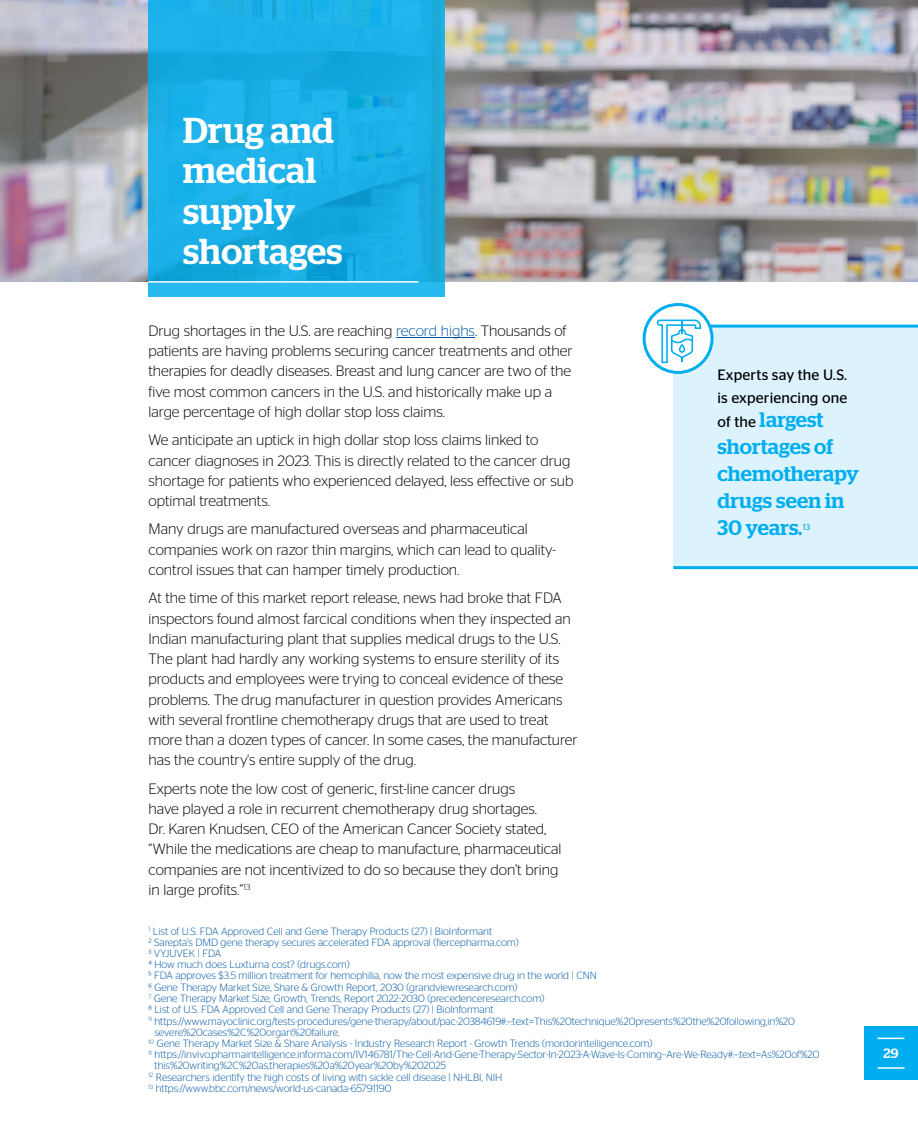
<style>
.page{position:relative;width:918px;height:1134px;background:#fff}
.page>*{position:absolute;margin:0;border:0;box-sizing:border-box;transform-origin:0 0}
.t1{font:500 36px/40.5px "Stag";letter-spacing:.01em;color:#fff}
.t2{font:500 21px/27px "Stag";letter-spacing:.01em;color:#00aeef}
.t3{font:300 15px/20.2px "Stag Sans";color:#000}
.t4{font:15px/22.5px "Stag Sans";letter-spacing:.01em;color:#000}
.t5{font:500 13.5px "Stag";color:#fff}
.t6{font:300 10.5px "Stag Sans";color:#0058a4}
.t7{font:8.7px "Stag Sans";color:#00aeef}
.s1{color:#0058a4}
.s2{font-family:"Stag Sans";font-weight:400;font-size:15px;color:#000}
</style>
<div class="page">
<div style="left:673px;top:326px;width:245px;height:242px;background:#dcf2fd"></div>
<hr style="left:673px;top:325px;width:245px;height:3px;background:#00aeef">
<hr style="left:673px;top:566px;width:245px;height:3px;background:#00aeef">
<svg style="left:644px;top:305px;width:68px;height:67px"></svg>
<div style="left:643px;top:303px;width:71px;height:71px;border:3px solid #00aeef;border-radius:50%"></div>
<img style="left:0;top:0;width:918px;height:281px">
<svg style="left:148px;top:0;width:298px;height:297px;background:#1baee5"></svg>
<hr style="left:148px;top:281px;width:270px;height:2px;background:#fff">
<svg style="left:657px;top:320px;width:44px;height:43px"></svg>
<hr style="left:396px;top:337px;width:79px;height:1px;background:#0058a4">
<div style="left:864px;top:1026px;width:54px;height:54px;background:#00aeef"></div>
<svg style="left:878px;top:1038px;width:26px;height:1px"></svg>
<hr style="left:878px;top:1067px;width:26px;height:2px;background:#fff">
<h1 class="t1" style="left:183px;top:109px;width:161px">Drug and medical supply shortages</h1>
<p class="t3" style="left:148px;top:320px;width:426px">Drug shortages in the U.S. are reaching <span class="s1">record highs</span>. Thousands of patients are having problems securing cancer treatments and other therapies for deadly diseases. Breast and lung cancer are two of the five most common cancers in the U.S. and historically make up a large percentage of high dollar stop loss claims.</p>
<p class="t3" style="left:148px;top:430px;width:426px">We anticipate an uptick in high dollar stop loss claims linked to cancer diagnoses in 2023. This is directly related to the cancer drug shortage for patients who experienced delayed, less effective or sub optimal treatments.</p>
<p class="t3" style="left:148px;top:519px;width:409px">Many drugs are manufactured overseas and pharmaceutical companies work on razor thin margins, which can lead to quality&shy;control issues that can hamper timely production.</p>
<p class="t3" style="left:148px;top:588px;width:431px">At the time of this market report release, news had broke that FDA inspectors found almost farcical conditions when they inspected an Indian manufacturing plant that supplies medical drugs to the U.S.<br>The plant had hardly any working systems to ensure sterility of its products and employees were trying to conceal evidence of these problems. The drug manufacturer in question provides Americans with several frontline chemotherapy drugs that are used to treat more than a dozen types of cancer. In some cases, the manufacturer has the country's entire supply of the drug.</p>
<p class="t3" style="left:148px;top:778px;width:414px">Experts note the low cost of generic, first-line cancer drugs<br>have played a role in recurrent chemotherapy drug shortages.<br>Dr. Karen Knudsen, CEO of the American Cancer Society stated, “While the medications are cheap to manufacture, pharmaceutical companies are not incentivized to do so because they don’t bring in large profits.”<sup>13</sup></p>
<p class="t4" style="left:717px;top:364px;width:131px">Experts say the U.S. is experiencing one</p>
<h2 class="t2" style="left:717px;top:406px;width:143px"><span class="s2">of the</span> largest shortages of chemotherapy drugs seen in<br>30 years.</h2>
<p class="t7" style="left:803px;top:522px;width:9px">13</p>
<p class="t6" style="left:148px;top:925px;width:345px"><sup>1</sup> List of U.S. FDA Approved Cell and Gene Therapy Products (27) | BioInformant</p>
<p class="t6" style="left:149px;top:936px;width:372px">2 Sarepta's DMD gene therapy secures accelerated FDA approval (fiercepharma.com)</p>
<p class="t6" style="left:149px;top:948px;width:74px">3 VYJUVEK | FDA</p>
<p class="t6" style="left:149px;top:959px;width:203px">4 How much does Luxturna cost? (drugs.com)</p>
<p class="t6" style="left:149px;top:970px;width:450px">5 FDA approves $3.5 million treatment for hemophilia, now the most expensive drug in the world | CNN</p>
<p class="t6" style="left:149px;top:981px;width:370px">6 Gene Therapy Market Size, Share &amp; Growth Report, 2030 (grandviewresearch.com)</p>
<p class="t6" style="left:148px;top:993px;width:397px"><sup>7</sup> Gene Therapy Market Size, Growth, Trends, Report 2022-2030 (precedenceresearch.com)</p>
<p class="t6" style="left:149px;top:1004px;width:347px">8 List of U.S. FDA Approved Cell and Gene Therapy Products (27) | BioInformant</p>
<p class="t6" style="left:148px;top:1015px;width:648px"><sup>9</sup> https://www.mayoclinic.org/tests-procedures/gene-therapy/about/pac-20384619#:~:text=This%20technique%20presents%20the%20following,in%20</p>
<p class="t6" style="left:154px;top:1026px;width:187px">severe%20cases%2C%20organ%20failure.</p>
<p class="t6" style="left:148px;top:1038px;width:505px"><sup>10</sup> Gene Therapy Market Size &amp; Share Analysis - Industry Research Report - Growth Trends (mordorintelligence.com)</p>
<p class="t6" style="left:148px;top:1049px;width:673px"><sup>11</sup> https://invivo.pharmaintelligence.informa.com/IV146781/The-Cell-And-Gene-Therapy-Sector-In-2023-A-Wave-Is-Coming--Are-We-Ready#:~:text=As%20of%20</p>
<p class="t6" style="left:155px;top:1060px;width:293px">this%20writing%2C%20as,therapies%20a%20year%20by%202025</p>
<p class="t6" style="left:148px;top:1071px;width:355px"><sup>12</sup> Researchers identify the high costs of living with sickle cell disease | NHLBI, NIH</p>
<p class="t6" style="left:148px;top:1083px;width:245px"><sup>13</sup> https://www.bbc.com/news/world-us-canada-65791190</p>
<p class="t5" style="left:884px;top:1046px;width:16px">29</p>
</div>
